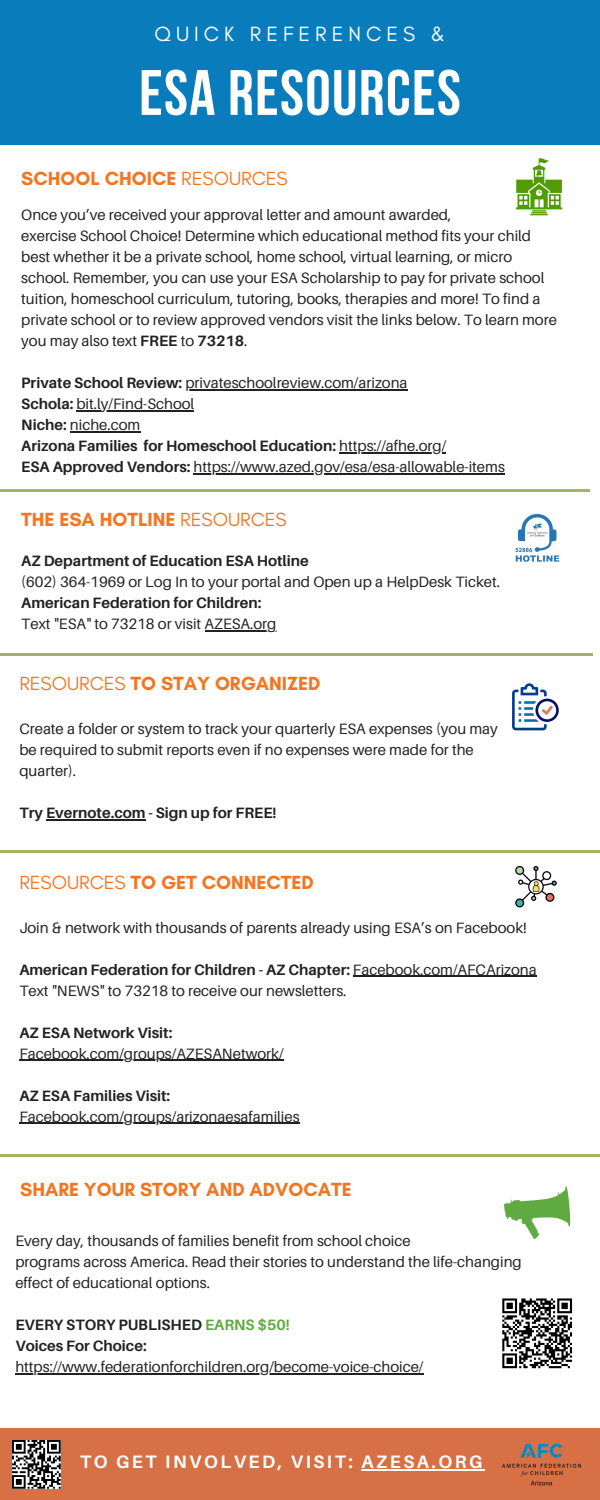
<style>
.page{position:relative;width:600px;height:1500px;background:#fff}
.page>*{position:absolute;margin:0;border:0;box-sizing:border-box;transform-origin:0 0}
.t1{font:700 64.1px "Bebas Neue";letter-spacing:.02em;color:#fff}
.t2{font:21px "Glacial Indifference";letter-spacing:.24em;color:#fff}
.t3{font:700 19.4px "Glacial Indifference";color:#f47521}
.t4{font:700 18px "Aileron";letter-spacing:.14em;color:#fff}
.t5{font:15px/21px "Aileron";color:#222}
.t6{font:700 15px/21px "Aileron";color:#222}
.s1{font-weight:400}
.s2{font-weight:700}
.s3{color:#60ab41}
</style>
<div class="page">
<hr style="left:205px;top:630px;width:71px;height:1px;background:#222">
<svg style="left:504px;top:1186px;width:67px;height:53px"></svg>
<div style="left:0;top:1428px;width:600px;height:72px;background:#d77045"></div>
<img style="left:515px;top:865px;width:42px;height:43px">
<img style="left:512px;top:683px;width:47px;height:48px">
<img style="left:515px;top:159px;width:48px;height:57px">
<div style="left:0;top:0;width:600px;height:145px;background:#097dbc"></div>
<img style="left:515px;top:514px;width:45px;height:48px">
<img style="left:484px;top:1443px;width:97px;height:43px">
<hr style="left:0;top:489px;width:589px;height:3px;background:#a0b75f">
<hr style="left:0;top:653px;width:593px;height:3px;background:#a0b75f">
<hr style="left:0;top:850px;width:600px;height:3px;background:#a0b75f">
<hr style="left:0;top:1154px;width:600px;height:3px;background:#a0b75f">
<svg style="left:12px;top:1440px;width:49px;height:49px;background:#7a7a7a"></svg>
<hr style="left:15px;top:1373px;width:318px;height:2px;background:#222">
<hr style="left:333px;top:1373px;width:41px;height:2px;background:#222">
<svg style="left:374px;top:1373px;width:29px;height:2px"></svg>
<hr style="left:403px;top:1373px;width:20px;height:2px;background:#222">
<svg style="left:502px;top:1298px;width:70px;height:70px"></svg>
<hr style="left:185px;top:389px;width:223px;height:2px;background:#222">
<hr style="left:76px;top:410px;width:118px;height:2px;background:#222">
<hr style="left:70px;top:431px;width:70px;height:2px;background:#222">
<hr style="left:339px;top:452px;width:107px;height:2px;background:#222">
<hr style="left:193px;top:473px;width:312px;height:2px;background:#222">
<hr style="left:46px;top:819px;width:100px;height:1px;background:#222">
<hr style="left:353px;top:976px;width:184px;height:1px;background:#222">
<hr style="left:19px;top:1060px;width:265px;height:1px;background:#222">
<hr style="left:19px;top:1123px;width:281px;height:1px;background:#222">
<hr style="left:361px;top:1470px;width:124px;height:1px;background:#fff">
<h2 class="t2" style="left:155px;top:21px;width:292px">QUICK REFERENCES &amp;</h2>
<h1 class="t1" style="left:139px;top:67px;width:323px">ESA RESOURCES</h1>
<p class="t3" style="left:21px;top:167px;width:268px">SCHOOL CHOICE <span class="s1">RESOURCES</span></p>
<p class="t5" style="left:21px;top:204px;width:537px">Once you’ve received your approval letter and amount awarded,<br>exercise School Choice! Determine which educational method fits your child best whether it be a private school, home school, virtual learning, or micro school. Remember, you can use your ESA Scholarship to pay for private school tuition, homeschool curriculum, tutoring, books, therapies and more! To find a private school or to review approved vendors visit the links below. To learn more you may also text <span class="s2">FREE</span> to <span class="s2">73218</span>.</p>
<p class="t5" style="left:21px;top:372px;width:485px"><span class="s2">Private School Review:</span> privateschoolreview.com/arizona<br><span class="s2">Schola:</span> bit.ly/Find-School<br><span class="s2">Niche:</span> niche.com<br><span class="s2">Arizona Families for Homeschool Education:</span> https://afhe.org/<br><span class="s2">ESA Approved Vendors:</span> https://www.azed.gov/esa/esa-allowable-items</p>
<p class="t3" style="left:21px;top:508px;width:267px">THE ESA HOTLINE <span class="s1">RESOURCES</span></p>
<p class="t6" style="left:21px;top:550px;width:289px">AZ Department of Education ESA Hotline</p>
<p class="t5" style="left:21px;top:571px;width:480px">(602) 364-1969 or Log In to your portal and Open up a HelpDesk Ticket.</p>
<p class="t6" style="left:21px;top:592px;width:242px">American Federation for Children:</p>
<p class="t5" style="left:21px;top:613px;width:257px">Text "ESA" to 73218 or visit AZESA.org</p>
<p class="t3" style="left:19px;top:671px;width:303px"><span class="s1">RESOURCES</span> TO STAY ORGANIZED</p>
<p class="t5" style="left:19px;top:718px;width:480px">Create a folder or system to track your quarterly ESA expenses (you may be required to submit reports even if no expenses were made for the quarter).</p>
<p class="t6" style="left:19px;top:802px;width:259px">Try Evernote.com - Sign up for FREE!</p>
<p class="t3" style="left:19px;top:871px;width:296px"><span class="s1">RESOURCES</span> TO GET CONNECTED</p>
<p class="t5" style="left:19px;top:917px;width:509px">Join &amp; network with thousands of parents already using ESA’s on Facebook!</p>
<p class="t5" style="left:19px;top:959px;width:519px"><span class="s2">American Federation for Children - AZ Chapter:</span> Facebook.com/AFCArizona<br>Text "NEWS" to 73218 to receive our newsletters.</p>
<p class="t6" style="left:19px;top:1022px;width:155px">AZ ESA Network Visit:</p>
<p class="t5" style="left:19px;top:1043px;width:266px">Facebook.com/groups/AZESANetwork/</p>
<p class="t6" style="left:19px;top:1085px;width:152px">AZ ESA Families Visit:</p>
<p class="t5" style="left:19px;top:1106px;width:282px">Facebook.com/groups/arizonaesafamilies</p>
<p class="t3" style="left:20px;top:1178px;width:333px">SHARE YOUR STORY AND ADVOCATE</p>
<p class="t5" style="left:15px;top:1230px;width:508px">Every day, thousands of families benefit from school choice<br>programs across America. Read their stories to understand the life-changing effect of educational options.</p>
<p class="t6" style="left:15px;top:1314px;width:276px">EVERY STORY PUBLISHED <span class="s3">EARNS $50!<br></span>Voices For Choice:</p>
<p class="t5" style="left:15px;top:1356px;width:410px">https://www.federationforchildren.org/become-voice-choice/</p>
<p class="t4" style="left:80px;top:1451px;width:404px">TO GET INVOLVED, VISIT: AZESA.ORG</p>
</div>
